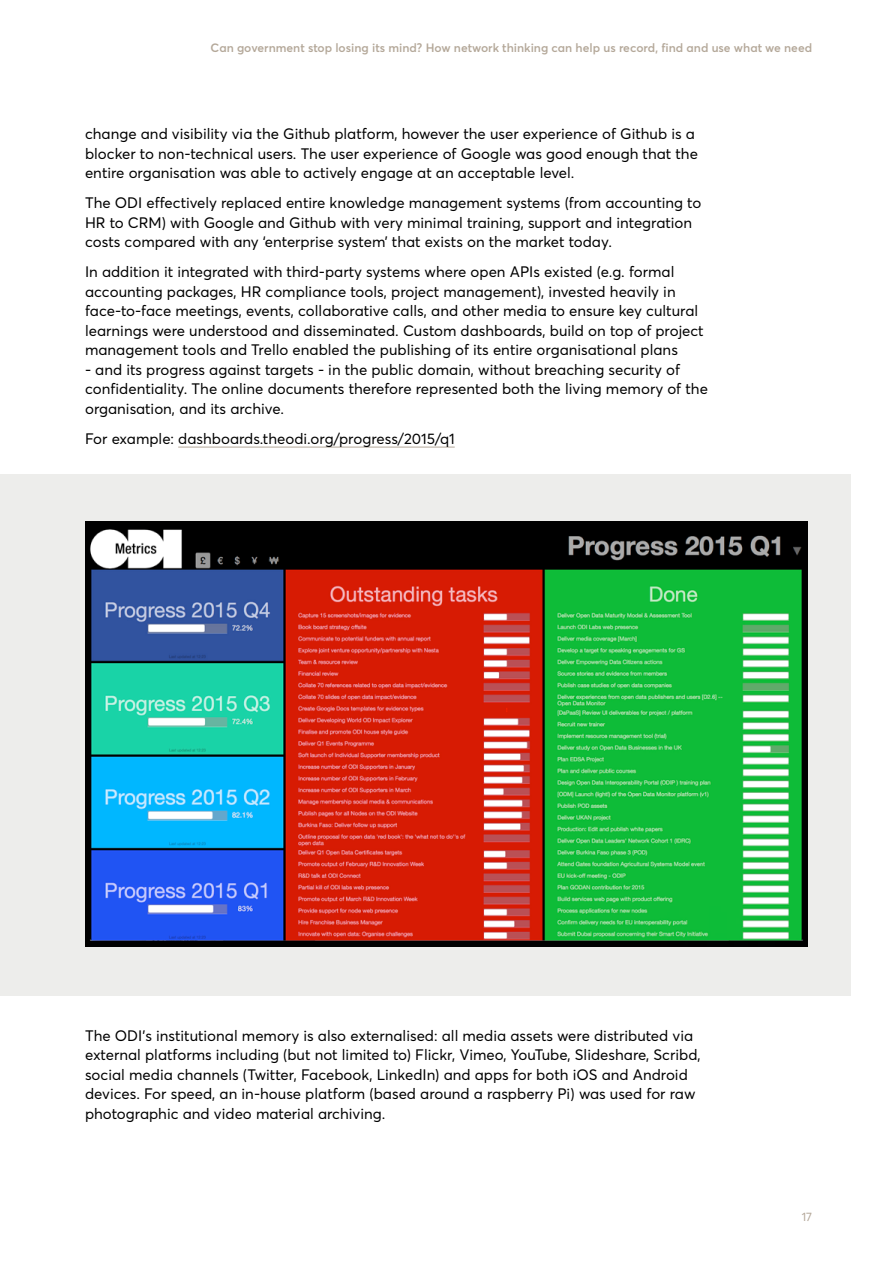
<style>
.page{position:relative;width:893px;height:1263px;background:#fff}
.page>*{position:absolute;margin:0;border:0;box-sizing:border-box;transform-origin:0 0}
.t1{font:15px/19.5px "Averta";color:#000}
.t2{font:600 12px "Averta";color:#b4a899}
.t3{font:12px "Averta";color:#b4a899}
</style>
<div class="page">
<div style="left:0;top:474px;width:850px;height:521px;background:#ededeb"></div>
<hr style="left:178px;top:447px;width:277px;height:1px;background:#b4a899">
<img style="left:85px;top:522px;width:723px;height:425px">
<p class="t2" style="left:211px;top:40px;width:603px">Can government stop losing its mind? How network thinking can help us record, find and use what we need</p>
<p class="t1" style="left:85px;top:124px;width:614px">change and visibility via the Github platform, however the user experience of Github is a blocker to non-technical users. The user experience of Google was good enough that the entire organisation was able to actively engage at an acceptable level.</p>
<p class="t1" style="left:85px;top:193px;width:618px">The ODI effectively replaced entire knowledge management systems (from accounting to<br>HR to CRM) with Google and Github with very minimal training, support and integration costs compared with any ‘enterprise system’ that exists on the market today.</p>
<p class="t1" style="left:85px;top:262px;width:620px">In addition it integrated with third-party systems where open APIs existed (e.g. formal accounting packages, HR compliance tools, project management), invested heavily in face-to-face meetings, events, collaborative calls, and other media to ensure key cultural learnings were understood and disseminated. Custom dashboards, build on top of project management tools and Trello enabled the publishing of its entire organisational plans</p>
<p class="t1" style="left:85px;top:360px;width:624px">- and its progress against targets - in the public domain, without breaching security of confidentiality. The online documents therefore represented both the living memory of the organisation, and its archive.</p>
<p class="t1" style="left:85px;top:429px;width:371px">For example: dashboards.theodi.org/progress/2015/q1</p>
<p class="t1" style="left:85px;top:1025px;width:617px">The ODI’s institutional memory is also externalised: all media assets were distributed via external platforms including (but not limited to) Flickr, Vimeo, YouTube, Slideshare, Scribd, social media channels (Twitter, Facebook, LinkedIn) and apps for both iOS and Android devices. For speed, an in-house platform (based around a raspberry Pi) was used for raw photographic and video material archiving.</p>
<p class="t3" style="left:802px;top:1209px;width:12px">17</p>
</div>
